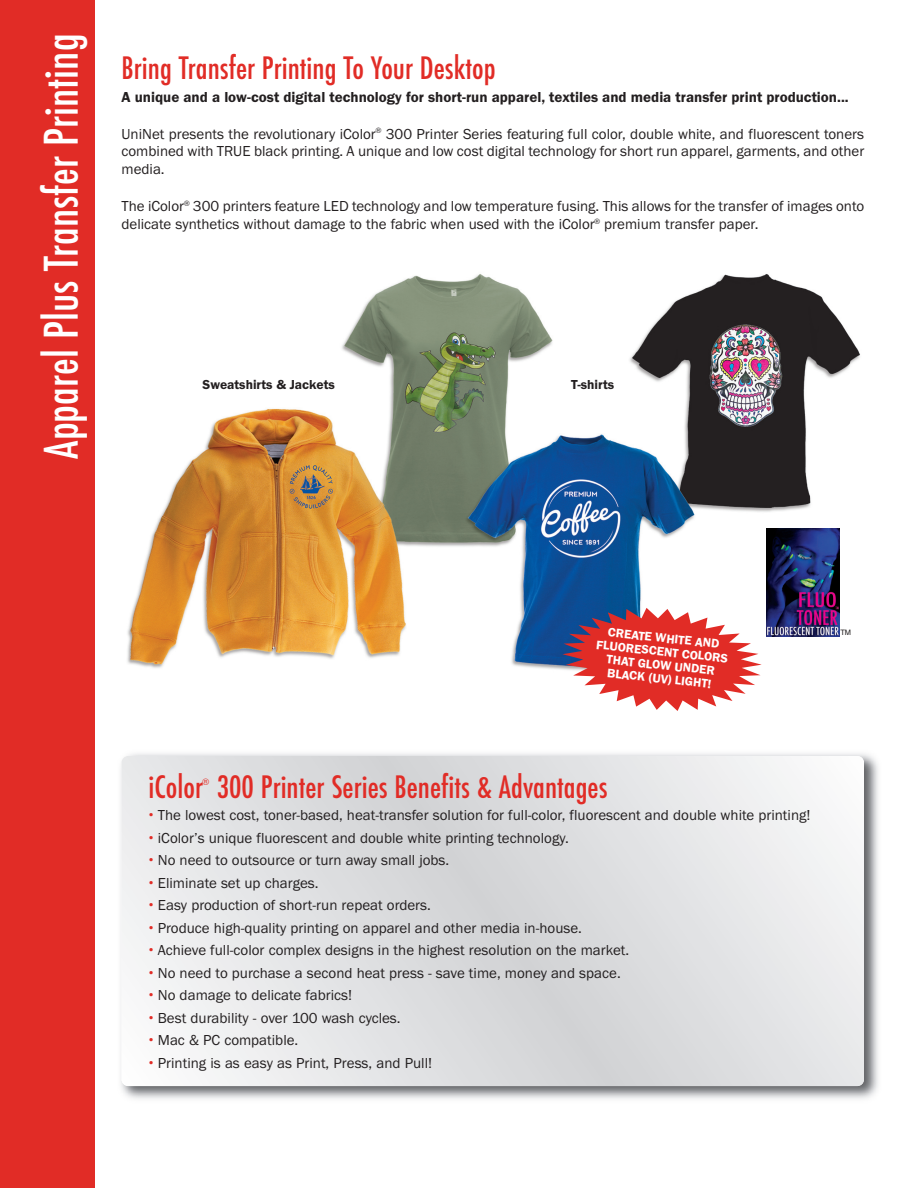
<style>
.page{position:relative;width:918px;height:1188px;background:#fff}
.page>*{position:absolute;margin:0;border:0;box-sizing:border-box;transform-origin:0 0}
.t1{font:500 condensed 45px "Futura";color:#fff}
.t2{font:500 condensed 30px "Futura";color:#e12c26}
.t3{font:15px/17.9px "Franklin Gothic";color:#231f20;text-align:justify}
.t4{font:600 15px "Franklin Gothic";color:#231f20}
.t5{font:600 13.5px "Franklin Gothic";color:#231f20}
.t6{font:600 12.75px/13.5px "Franklin Gothic";color:#fff;text-align:center}
.t7{font:9px "Helvetica";color:#e12c26}
.t8{font:7.5px "Helvetica";color:#231f20}
.s1{font-family:"Helvetica";color:#e12c26}
</style>
<div class="page">
<img style="left:127px;top:274px;width:733px;height:396px">
<div style="left:0;top:0;width:94px;height:1188px;background:#e12c26"></div>
<img style="left:121px;top:753px;width:757px;height:346px">
<svg style="left:122px;top:756px;width:742px;height:330px"></svg>
<img style="left:767px;top:528px;width:72px;height:108px">
<svg style="left:562px;top:608px;width:200px;height:103px"></svg>
<h1 class="t1" style="left:41px;top:459px;width:427px;rotate:-90deg">Apparel Plus Transfer Printing</h1>
<h2 class="t2" style="left:122px;top:54px;width:376px">Bring Transfer Printing To Your Desktop</h2>
<p class="t4" style="left:122px;top:92px;width:729px">A unique and a low-cost digital technology for short-run apparel, textiles and media transfer print production...</p>
<p class="t3" style="left:121px;top:126px;width:744px">UniNet presents the revolutionary iColor<sup>®</sup> 300 Printer Series featuring full color, double white, and fluorescent toners combined with TRUE black printing. A unique and low cost digital technology for short run apparel, garments, and other media.</p>
<p class="t3" style="left:121px;top:198px;width:744px;line-height:18.3px">The iColor<sup>®</sup> 300 printers feature LED technology and low temperature fusing. This allows for the transfer of images onto delicate synthetics without damage to the fabric when used with the iColor<sup>®</sup> premium transfer paper.</p>
<p class="t5" style="left:203px;top:380px;width:134px">Sweatshirts &amp; Jackets</p>
<p class="t5" style="left:571px;top:380px;width:45px">T-shirts</p>
<p class="t6" style="left:609px;top:626px;width:114px;rotate:6deg">CREATE WHITE AND</p>
<p class="t8" style="left:840px;top:630px;width:12px">TM</p>
<p class="t6" style="left:597px;top:639px;width:134px;rotate:6deg">FLUORESCENT COLORS<br>THAT GLOW UNDER<br>BLACK (UV) LIGHT!</p>
<h2 class="t2" style="left:148px;top:773px;width:461px">iColor 300 Printer Series Benefits &amp; Advantages</h2>
<p class="t3" style="left:148px;top:808px;width:664px"><span class="s1">•</span> The lowest cost, toner-based, heat-transfer solution for full-color, fluorescent and double white printing!</p>
<p class="t3" style="left:148px;top:830px;width:422px"><span class="s1">•</span> iColor’s unique fluorescent and double white printing technology.</p>
<p class="t3" style="left:148px;top:853px;width:302px"><span class="s1">•</span> No need to outsource or turn away small jobs.</p>
<p class="t3" style="left:148px;top:875px;width:172px"><span class="s1">•</span> Eliminate set up charges.</p>
<p class="t3" style="left:148px;top:898px;width:284px"><span class="s1">•</span> Easy production of short-run repeat orders.</p>
<p class="t3" style="left:148px;top:920px;width:435px"><span class="s1">•</span> Produce high-quality printing on apparel and other media in-house.</p>
<p class="t3" style="left:148px;top:943px;width:482px"><span class="s1">•</span> Achieve full-color complex designs in the highest resolution on the market.</p>
<p class="t3" style="left:148px;top:965px;width:474px"><span class="s1">•</span> No need to purchase a second heat press - save time, money and space.</p>
<p class="t3" style="left:148px;top:988px;width:205px"><span class="s1">•</span> No damage to delicate fabrics!</p>
<p class="t3" style="left:148px;top:1010px;width:254px"><span class="s1">•</span> Best durability - over 100 wash cycles.</p>
<p class="t3" style="left:148px;top:1033px;width:151px"><span class="s1">•</span> Mac &amp; PC compatible.</p>
<p class="t3" style="left:148px;top:1055px;width:285px"><span class="s1">•</span> Printing is as easy as Print, Press, and Pull!</p>
<p class="t7" style="left:202px;top:778px;width:8px">®</p>
</div>
